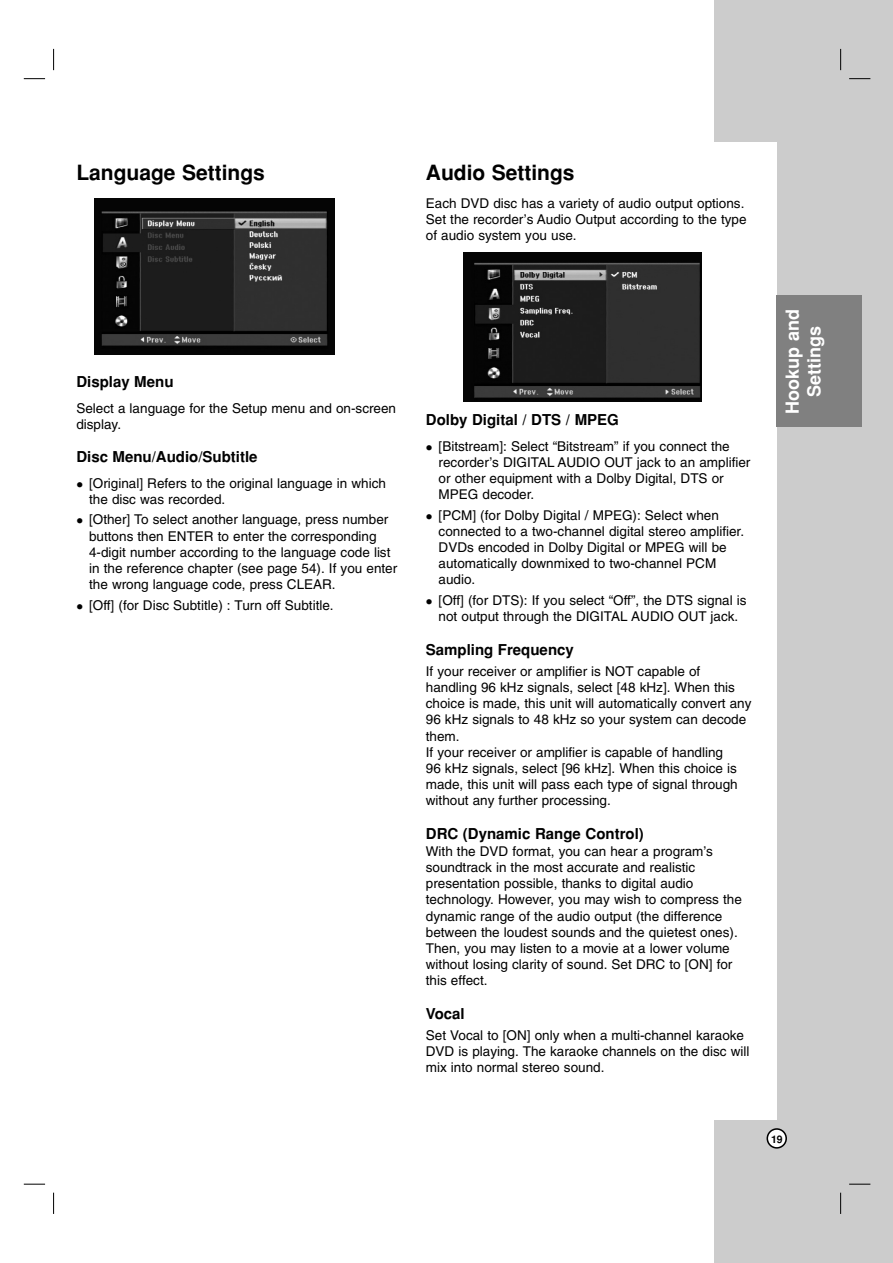
<style>
.page{position:relative;width:893px;height:1263px;background:#fff}
.page>*{position:absolute;margin:0;border:0;box-sizing:border-box;transform-origin:0 0}
.t1{font:700 21px "Helvetica";color:#000}
.t2{font:700 18px/21.6px "Helvetica";color:#fff;text-align:center}
.t3{font:700 15px "Helvetica";color:#000}
.t4{font:13.5px/16.2px "Helvetica";color:#000}
.t5{font:700 10.5px "Helvetica";color:#000}
</style>
<div class="page">
<div style="left:714px;top:0;width:178px;height:1263px;background:#ccc"></div>
<div style="left:639px;top:142px;width:137px;height:978px;background:#fff"></div>
<svg style="left:766px;top:1128px;width:21px;height:21px"></svg>
<div style="left:776px;top:296px;width:85px;height:131px;background:#808080"></div>
<svg style="left:53px;top:49px;width:1px;height:21px"></svg>
<svg style="left:840px;top:49px;width:1px;height:21px"></svg>
<svg style="left:53px;top:1193px;width:1px;height:21px"></svg>
<svg style="left:840px;top:1193px;width:1px;height:21px"></svg>
<svg style="left:24px;top:78px;width:21px;height:1px"></svg>
<svg style="left:849px;top:78px;width:21px;height:1px"></svg>
<svg style="left:24px;top:1184px;width:21px;height:1px"></svg>
<svg style="left:849px;top:1184px;width:21px;height:1px"></svg>
<img style="left:94px;top:199px;width:240px;height:155px">
<img style="left:463px;top:252px;width:238px;height:149px">
<h1 class="t1" style="left:76px;top:165px;width:190px">Language Settings</h1>
<p class="t3" style="left:76px;top:377px;width:99px">Display Menu</p>
<p class="t4" style="left:76px;top:401px;width:321px">Select a language for the Setup menu and on-screen display.</p>
<p class="t3" style="left:76px;top:452px;width:183px">Disc Menu/Audio/Subtitle</p>
<p class="t4" style="left:89px;top:476px;width:298px">[Original] Refers to the original language in which the disc was recorded.</p>
<p class="t4" style="left:89px;top:513px;width:309px">[Other] To select another language, press number buttons then ENTER to enter the corresponding 4-digit number according to the language code list in the reference chapter (see page 54). If you enter the wrong language code, press CLEAR.</p>
<p class="t4" style="left:89px;top:598px;width:246px">[Off] (for Disc Subtitle) : Turn off Subtitle.</p>
<h1 class="t1" style="left:426px;top:165px;width:150px">Audio Settings</h1>
<p class="t4" style="left:426px;top:196px;width:322px">Each DVD disc has a variety of audio output options.<br>Set the recorder’s Audio Output according to the type of audio system you use.</p>
<p class="t3" style="left:426px;top:414px;width:194px">Dolby Digital / DTS / MPEG</p>
<p class="t4" style="left:438px;top:439px;width:313px">[Bitstream]: Select “Bitstream” if you connect the recorder’s DIGITAL AUDIO OUT jack to an amplifier or other equipment with a Dolby Digital, DTS or MPEG decoder.</p>
<p class="t4" style="left:438px;top:508px;width:307px">[PCM] (for Dolby Digital / MPEG): Select when connected to a two-channel digital stereo amplifier.<br>DVDs encoded in Dolby Digital or MPEG will be automatically downmixed to two-channel PCM audio.</p>
<p class="t4" style="left:438px;top:593px;width:309px">[Off] (for DTS): If you select “Off”, the DTS signal is not output through the DIGITAL AUDIO OUT jack.</p>
<p class="t3" style="left:426px;top:644px;width:149px">Sampling Frequency</p>
<p class="t4" style="left:426px;top:664px;width:327px">If your receiver or amplifier is NOT capable of handling 96 kHz signals, select [48 kHz]. When this choice is made, this unit will automatically convert any 96 kHz signals to 48 kHz so your system can decode them.<br>If your receiver or amplifier is capable of handling<br>96 kHz signals, select [96 kHz]. When this choice is made, this unit will pass each type of signal through without any further processing.</p>
<p class="t3" style="left:426px;top:828px;width:219px">DRC (Dynamic Range Control)</p>
<p class="t4" style="left:426px;top:844px;width:317px">With the DVD format, you can hear a program’s soundtrack in the most accurate and realistic presentation possible, thanks to digital audio technology. However, you may wish to compress the dynamic range of the audio output (the difference between the loudest sounds and the quietest ones).<br>Then, you may listen to a movie at a lower volume without losing clarity of sound. Set DRC to [ON] for this effect.</p>
<p class="t3" style="left:426px;top:1008px;width:40px">Vocal</p>
<p class="t4" style="left:426px;top:1028px;width:325px">Set Vocal to [ON] only when a multi-channel karaoke<br>DVD is playing. The karaoke channels on the disc will mix into normal stereo sound.</p>
<h2 class="t2" style="left:783px;top:414px;width:106px;rotate:-90deg">Hookup and<br>Settings</h2>
<p class="t5" style="left:771px;top:1135px;width:13px">19</p>
</div>
